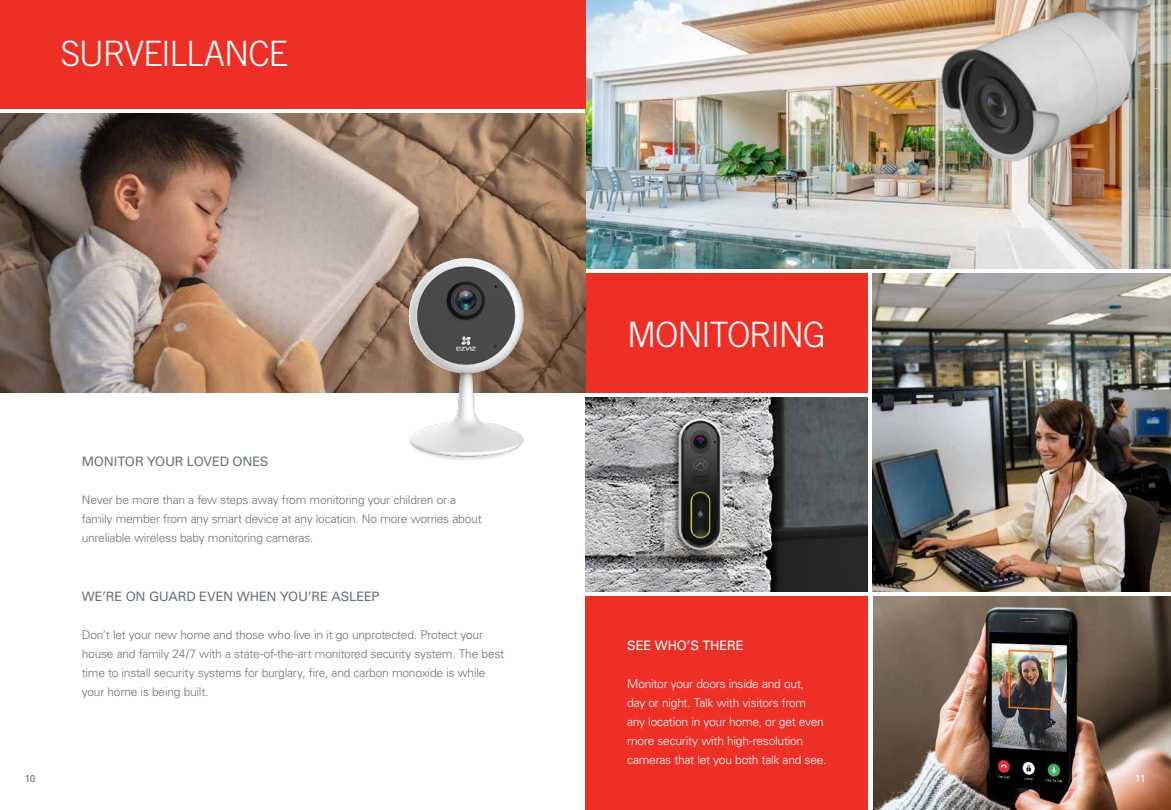
<style>
.page{position:relative;width:1171px;height:810px;background:#fff}
.page>*{position:absolute;margin:0;border:0;box-sizing:border-box;transform-origin:0 0}
.t1{font:300 35px "Trade Gothic";letter-spacing:-.035em;color:#fff}
.t2{font:13px "Univers";letter-spacing:-.015em;color:#6a737b}
.t3{font:13px "Univers";letter-spacing:-.005em;color:#fff}
.t4{font:300 12px/19px "Univers";letter-spacing:-.02em;color:#6a737b}
.t5{font:300 12px/19px "Univers";letter-spacing:-.02em;color:#fff}
.t6{font:10px "Univers";color:#6a737b}
.t7{font:10px "Univers";color:#fff}
</style>
<div class="page">
<img style="left:585px;top:0;width:585px;height:269px">
<div style="left:585px;top:597px;width:282px;height:213px;background:#ee2f26"></div>
<div style="left:585px;top:273px;width:282px;height:120px;background:#ee2f26"></div>
<img style="left:873px;top:597px;width:297px;height:213px">
<div style="left:0;top:0;width:585px;height:109px;background:#ee2f26"></div>
<img style="left:0;top:114px;width:585px;height:279px">
<img style="left:904px;top:0;width:266px;height:214px">
<img style="left:872px;top:273px;width:298px;height:318px">
<img style="left:585px;top:398px;width:282px;height:193px">
<img style="left:337px;top:238px;width:257px;height:239px">
<h1 class="t1" style="left:61px;top:32px;width:228px">SURVEILLANCE</h1>
<p class="t2" style="left:82px;top:453px;width:188px">MONITOR YOUR LOVED ONES</p>
<p class="t4" style="left:82px;top:490px;width:401px">Never be more than a few steps away from monitoring your children or a family member from any smart device at any location. No more worries about unreliable wireless baby monitoring cameras.</p>
<p class="t2" style="left:82px;top:588px;width:299px">WE’RE ON GUARD EVEN WHEN YOU’RE ASLEEP</p>
<p class="t4" style="left:82px;top:625px;width:424px">Don’t let your new home and those who live in it go unprotected. Protect your house and family 24/7 with a state-of-the-art monitored security system. The best time to install security systems for burglary, fire, and carbon monoxide is while your home is being built.</p>
<h1 class="t1" style="left:627px;top:314px;width:201px">MONITORING</h1>
<p class="t3" style="left:627px;top:638px;width:118px">SEE WHO’S THERE</p>
<p class="t5" style="left:627px;top:674px;width:201px">Monitor your doors inside and out,<br>day or night. Talk with visitors from any location in your home, or get even more security with high-resolution cameras that let you both talk and see.</p>
<p class="t6" style="left:25px;top:772px;width:12px">10</p>
<p class="t7" style="left:1134px;top:772px;width:12px">11</p>
</div>
